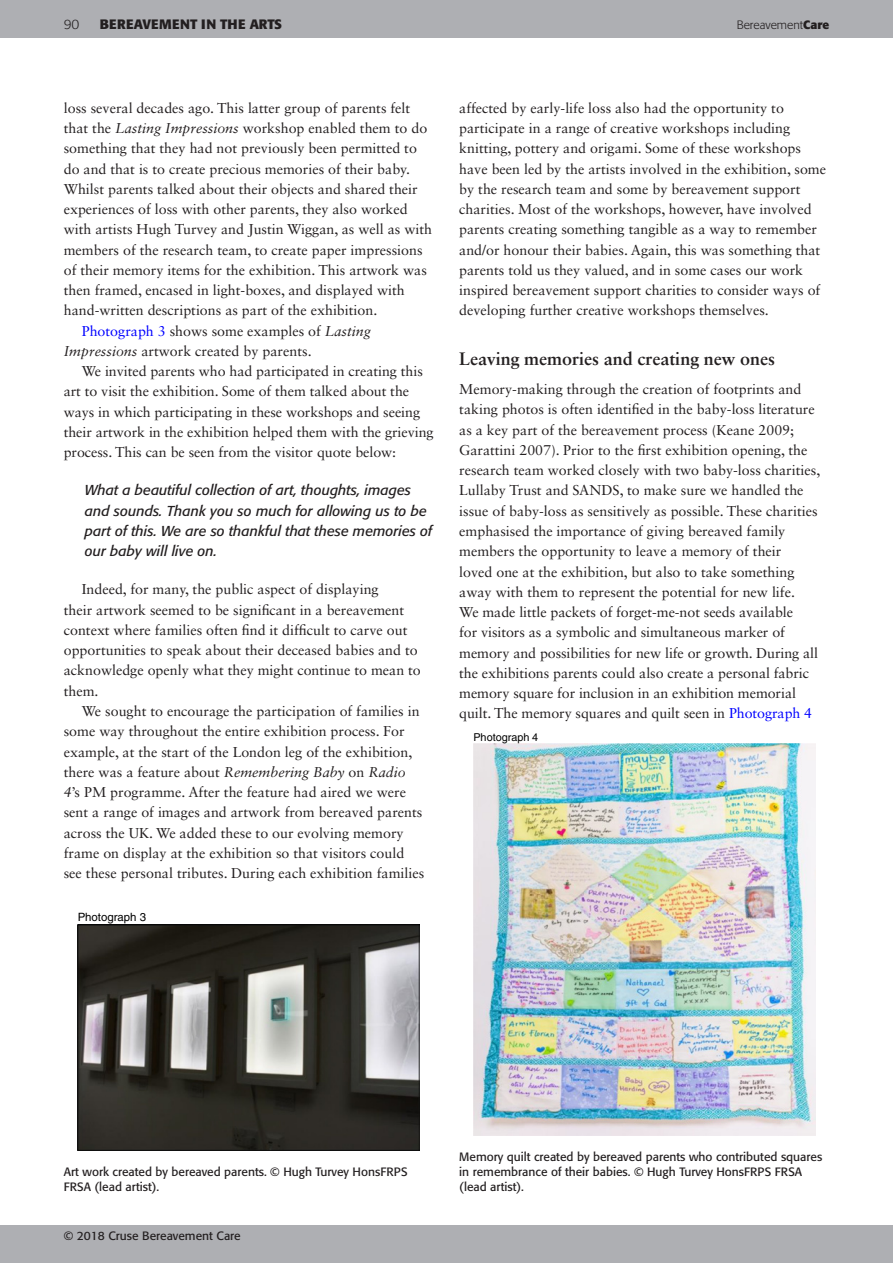
<style>
.page{position:relative;width:893px;height:1263px;background:#fff}
.page>*{position:absolute;margin:0;border:0;box-sizing:border-box;transform-origin:0 0}
.t1{font:700 18px "Sabon LT Std";color:#231f20}
.t2{font:14.25px/20.2px "Sabon LT Std";color:#231f20}
.t3{font:italic 14.25px/20.2px "Formata";color:#231f20}
.t4{font:700 13.5px "Formata";letter-spacing:.01em;color:#231f20}
.t5{font:300 13.5px "Formata";color:#231f20}
.t6{font:12px/15px "Formata";color:#231f20}
.t7{font:300 12px "Formata";color:#231f20}
.t8{font:11.4px "Helvetica";color:#000}
.t9{font:10.8px "Helvetica";color:#000}
.s1{font-weight:700}
.s2{font-style:italic}
.s3{color:#00f}
</style>
<div class="page">
<img style="left:78px;top:925px;width:342px;height:225px">
<img style="left:473px;top:744px;width:342px;height:391px">
<div style="left:0;top:0;width:893px;height:38px;background:#aeafb3"></div>
<div style="left:0;top:1225px;width:893px;height:38px;background:#aeafb3"></div>
<p class="t5" style="left:64px;top:17px;width:17px">90</p>
<p class="t4" style="left:100px;top:16px;width:184px">BEREAVEMENT IN THE ARTS</p>
<p class="t7" style="left:737px;top:18px;width:94px">Bereavement<span class="s1">Care</span></p>
<p class="t2" style="left:64px;top:98px;width:348px">loss several decades ago. This latter group of parents felt</p>
<p class="t2" style="left:64px;top:118px;width:365px">that the <span class="s2">Lasting Impressions</span> workshop enabled them to do</p>
<p class="t2" style="left:64px;top:138px;width:355px">something that they had not previously been permitted to</p>
<p class="t2" style="left:64px;top:158px;width:348px">do and that is to create precious memories of their baby.</p>
<p class="t2" style="left:64px;top:179px;width:355px">Whilst parents talked about their objects and shared their</p>
<p class="t2" style="left:64px;top:199px;width:345px">experiences of loss with other parents, they also worked</p>
<p class="t2" style="left:64px;top:219px;width:370px">with artists Hugh Turvey and Justin Wiggan, as well as with</p>
<p class="t2" style="left:64px;top:239px;width:360px">members of the research team, to create paper impressions</p>
<p class="t2" style="left:64px;top:260px;width:365px">of their memory items for the exhibition. This artwork was</p>
<p class="t2" style="left:64px;top:280px;width:343px">then framed, encased in light-boxes, and displayed with</p>
<p class="t2" style="left:64px;top:300px;width:315px">hand-written descriptions as part of the exhibition.</p>
<p class="t2" style="left:82px;top:320px;width:291px"><span class="s3">Photograph 3</span> shows some examples of <span class="s2">Lasting</span></p>
<p class="t2" style="left:64px;top:341px;width:249px"><span class="s2">Impressions</span> artwork created by parents.</p>
<p class="t2" style="left:82px;top:361px;width:343px">We invited parents who had participated in creating this</p>
<p class="t2" style="left:64px;top:381px;width:347px">art to visit the exhibition. Some of them talked about the</p>
<p class="t2" style="left:64px;top:401px;width:358px">ways in which participating in these workshops and seeing</p>
<p class="t2" style="left:64px;top:422px;width:371px">their artwork in the exhibition helped them with the grieving</p>
<p class="t2" style="left:64px;top:442px;width:334px">process. This can be seen from the visitor quote below:</p>
<p class="t3" style="left:85px;top:480px;width:349px">What a beautiful collection of art, thoughts, images and sounds. Thank you so much for allowing us to be part of this. We are so thankful that these memories of our baby will live on.</p>
<p class="t2" style="left:64px;top:579px;width:359px;text-indent:18px">Indeed, for many, the public aspect of displaying<br>their artwork seemed to be significant in a bereavement context where families often find it difficult to carve out opportunities to speak about their deceased babies and to acknowledge openly what they might continue to mean to them.</p>
<p class="t2" style="left:64px;top:701px;width:362px;text-indent:18px">We sought to encourage the participation of families in some way throughout the entire exhibition process. For example, at the start of the London leg of the exhibition, there was a feature about <span class="s2">Remembering Baby</span> on <span class="s2">Radio 4</span>’s PM programme. After the feature had aired we were sent a range of images and artwork from bereaved parents across the UK. We added these to our evolving memory frame on display at the exhibition so that visitors could see these personal tributes. During each exhibition families</p>
<p class="t8" style="left:78px;top:910px;width:70px">Photograph 3</p>
<p class="t2" style="left:459px;top:98px;width:368px">affected by early-life loss also had the opportunity to participate in a range of creative workshops including knitting, pottery and origami. Some of these workshops have been led by the artists involved in the exhibition, some by the research team and some by bereavement support charities. Most of the workshops, however, have involved parents creating something tangible as a way to remember and/or honour their babies. Again, this was something that parents told us they valued, and in some cases our work inspired bereavement support charities to consider ways of developing further creative workshops themselves.</p>
<p class="t1" style="left:459px;top:348px;width:317px">Leaving memories and creating new ones</p>
<p class="t2" style="left:459px;top:379px;width:363px">Memory-making through the creation of footprints and taking photos is often identified in the baby-loss literature as a key part of the bereavement process (Keane 2009; Garattini 2007). Prior to the first exhibition opening, the research team worked closely with two baby-loss charities, Lullaby Trust and SANDS, to make sure we handled the issue of baby-loss as sensitively as possible. These charities emphasised the importance of giving bereaved family members the opportunity to leave a memory of their<br>loved one at the exhibition, but also to take something away with them to represent the potential for new life.<br>We made little packets of forget-me-not seeds available<br>for visitors as a symbolic and simultaneous marker of memory and possibilities for new life or growth. During all the exhibitions parents could also create a personal fabric memory square for inclusion in an exhibition memorial quilt. The memory squares and quilt seen in <span class="s3">Photograph 4</span></p>
<p class="t9" style="left:473px;top:731px;width:66px">Photograph 4</p>
<p class="t6" style="left:64px;top:1164px;width:345px">Art work created by bereaved parents. © Hugh Turvey HonsFRPS<br>FRSA (lead artist).</p>
<p class="t6" style="left:64px;top:1228px;width:178px">© 2018 Cruse Bereavement Care</p>
<p class="t6" style="left:459px;top:1149px;width:364px">Memory quilt created by bereaved parents who contributed squares in remembrance of their babies. © Hugh Turvey HonsFRPS FRSA (lead artist).</p>
</div>
